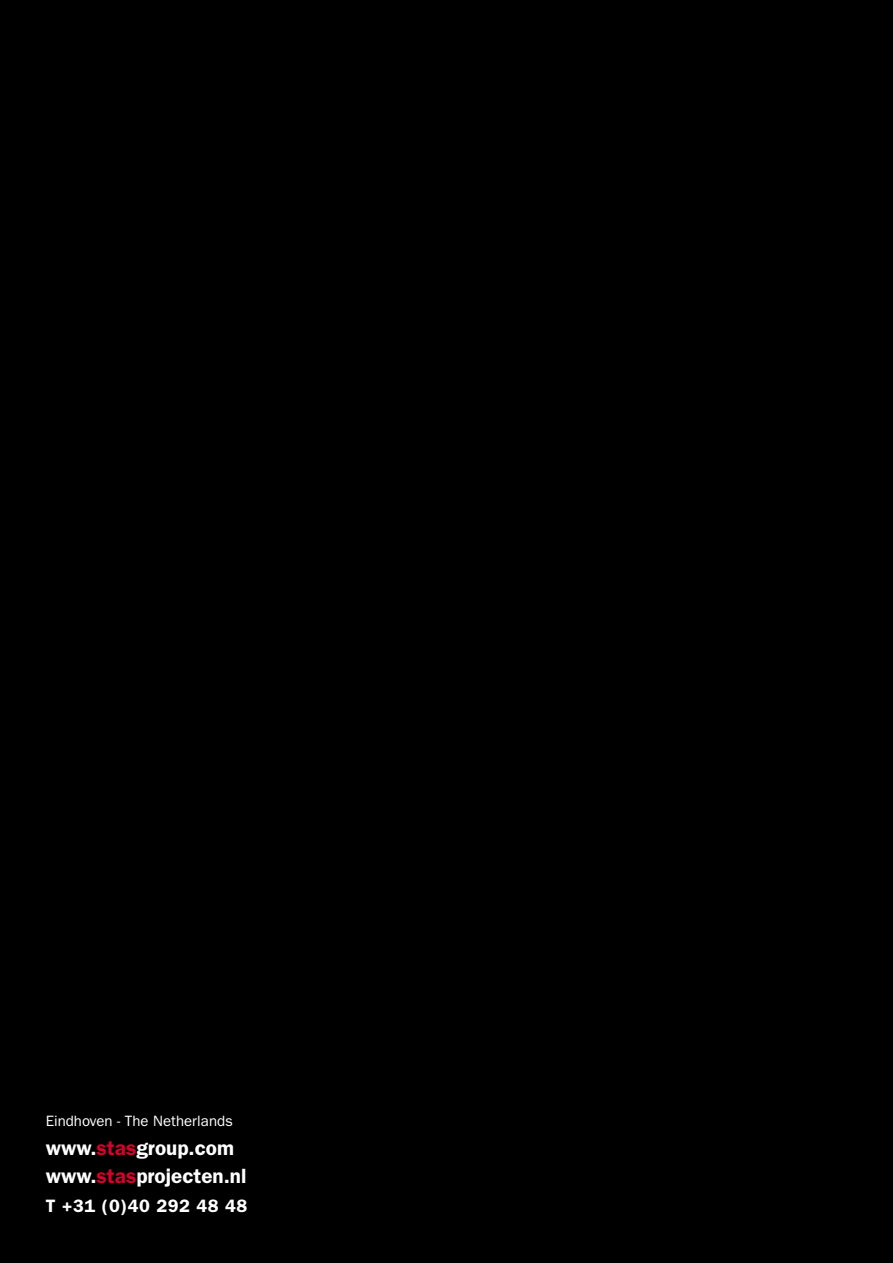
<style>
.page{position:relative;width:893px;height:1263px;background:#000}
.page>*{position:absolute;margin:0;border:0;box-sizing:border-box;transform-origin:0 0}
.t1{font:600 20.7px/28.5px "ITC Franklin Gothic Std";color:#fff}
.t2{font:600 18px "ITC Franklin Gothic Std";letter-spacing:.03em;color:#fff}
.t3{font:15px "ITC Franklin Gothic Std";color:#fff}
.s1{color:#d6002d}
</style>
<div class="page">
<p class="t3" style="left:46px;top:1113px;width:189px">Eindhoven - The Netherlands</p>
<p class="t1" style="left:46px;top:1133px;width:202px">www.<span class="s1">stas</span>group.com www.<span class="s1">stas</span>projecten.nl</p>
<p class="t2" style="left:46px;top:1195px;width:203px">T +31 (0)40 292 48 48</p>
</div>
